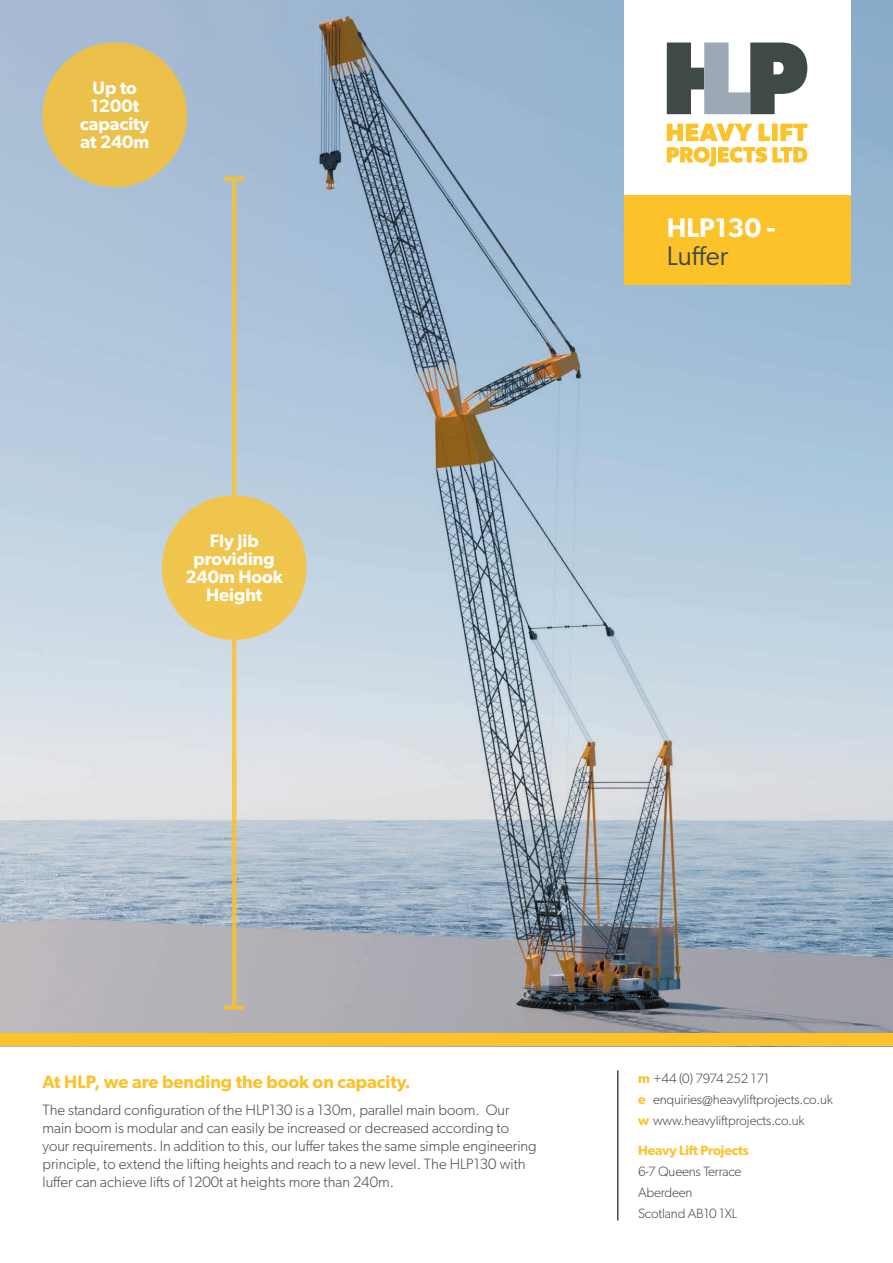
<style>
.page{position:relative;width:893px;height:1263px;background:#fff}
.page>*{position:absolute;margin:0;border:0;box-sizing:border-box;transform-origin:0 0}
.t1{font:600 27px "Gibson";color:#fff}
.t2{font:27px "Gibson";color:#3f4a48}
.t3{font:600 18px/18px "Gibson";color:#fff;text-align:center}
.t4{font:600 18px "Gibson";color:#fcc229}
.t5{font:300 15px/18px "Gibson";color:#3f4a48}
.t6{font:300 13.5px/21px "Gibson";letter-spacing:-.01em;color:#3f4a48}
.t7{font:600 13.5px "Gibson";letter-spacing:-.01em;color:#fcc229}
.s1{font-weight:600;color:#fcc229}
</style>
<div class="page">
<img style="left:0;top:0;width:893px;height:1033px">
<div style="left:0;top:1033px;width:893px;height:13px;background:#fcc229"></div>
<div style="left:624px;top:0;width:226px;height:196px;background:#fff"></div>
<div style="left:624px;top:196px;width:226px;height:89px;background:#fcc229"></div>
<svg style="left:667px;top:43px;width:140px;height:71px"></svg>
<svg style="left:667px;top:147px;width:140px;height:20px"></svg>
<svg style="left:667px;top:124px;width:140px;height:17px"></svg>
<div style="left:162px;top:495px;width:144px;height:145px;background:#f0c54e;border-radius:50%"></div>
<div style="left:43px;top:43px;width:144px;height:144px;background:#ebc04b;border-radius:50%"></div>
<hr style="left:232px;top:640px;width:4px;height:368px;background:#f1c44c">
<div style="left:224px;top:1005px;width:20px;height:5px;background:#edbe45"></div>
<hr style="left:232px;top:179px;width:4px;height:316px;background:#ecc24c">
<div style="left:224px;top:176px;width:20px;height:5px;background:#ebc14b"></div>
<hr style="left:617px;top:1070px;width:1px;height:150px;background:#3f4a48">
<p class="t3" style="left:80px;top:78px;width:71px">Up to<br>1200t capacity at 240m</p>
<p class="t3" style="left:186px;top:531px;width:99px">Fly Jib providing<br>240m Hook<br>Height</p>
<h1 class="t1" style="left:667px;top:211px;width:110px">HLP130 -</h1>
<h1 class="t2" style="left:667px;top:239px;width:63px">Luffer</h1>
<p class="t4" style="left:43px;top:1071px;width:370px">At HLP, we are bending the book on capacity.</p>
<p class="t5" style="left:43px;top:1101px;width:496px">The standard configuration of the HLP130 is a 130m, parallel main boom. Our main boom is modular and can easily be increased or decreased according to your requirements. In addition to this, our luffer takes the same simple engineering principle, to extend the lifting heights and reach to a new level. The HLP130 with luffer can achieve lifts of 1200t at heights more than 240m.</p>
<p class="t6" style="left:638px;top:1067px;width:196px"><span class="s1">m</span> +44 (0) 7974 252 171<br><span class="s1">e</span> enquiries@heavyliftprojects.co.uk <span class="s1">w</span> www.heavyliftprojects.co.uk</p>
<p class="t7" style="left:638px;top:1142px;width:112px">Heavy Lift Projects</p>
<p class="t6" style="left:638px;top:1160px;width:105px">6-7 Queens Terrace<br>Aberdeen<br>Scotland AB10 1XL</p>
</div>
